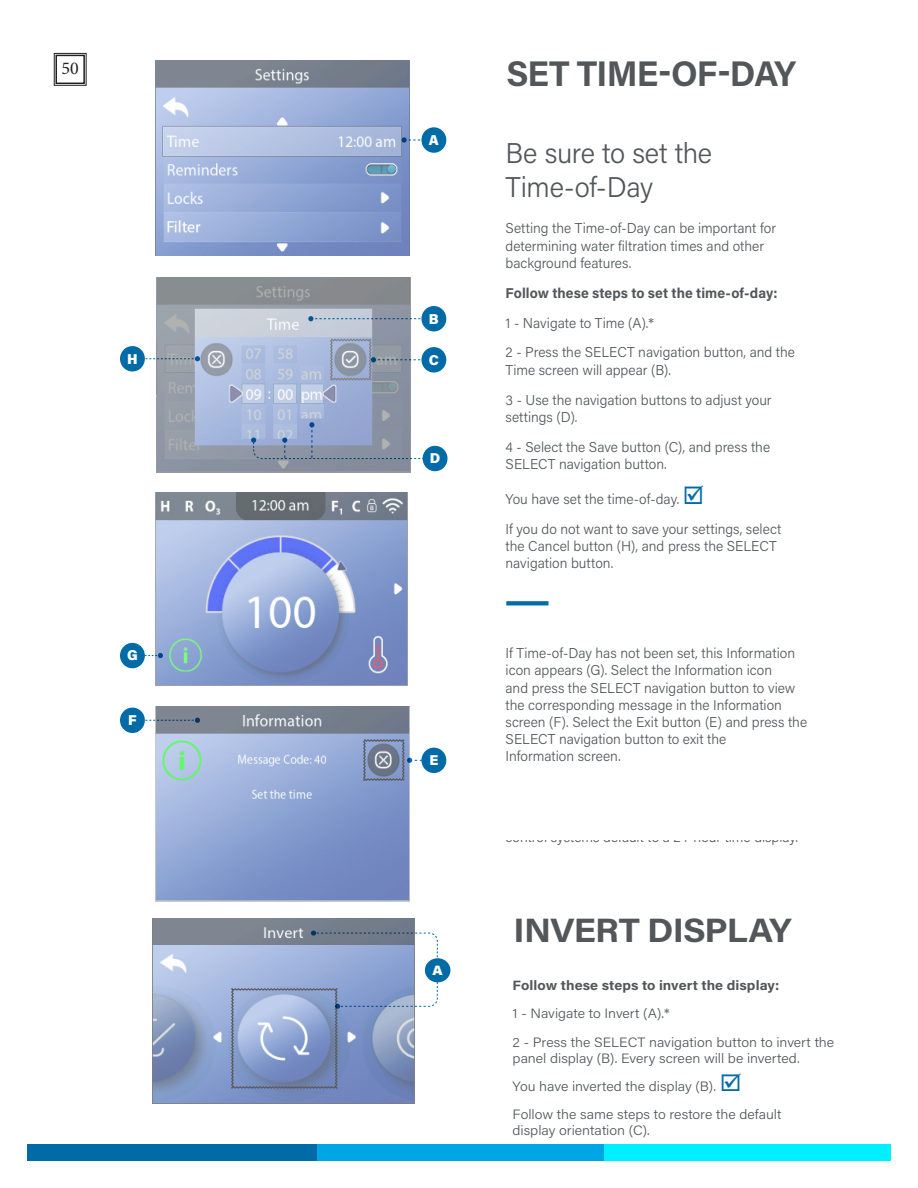
<style>
.page{position:relative;width:918px;height:1188px;background:#fff}
.page>*{position:absolute;margin:0;border:0;box-sizing:border-box;transform-origin:0 0}
.t1{font:700 35.7px "Acumin Pro";letter-spacing:-.02em;color:#53575a}
.t2{font:700 33.9px "Acumin Pro";letter-spacing:-.02em;color:#53575a;scale:1.06 1}
.t3{font:300 28.5px/34.2px "Acumin Pro";letter-spacing:-.01em;color:#53575a}
.t4{font:18px "Minion Pro";color:#231f20}
.t5{font:300 14.25px/17.1px "Acumin Pro";color:#53575a}
.t6{font:900 14.25px "Acumin Pro";color:#fff}
.t7{font:300 13.5px/28.3px "Acumin Pro";color:#53575a;scale:1.06 1}
.t8{font:900 13.5px "Acumin Pro";color:#fff;scale:1.06 1}
.s1{font-weight:700}
.s2{color:#006ba7}
</style>
<div class="page">
<svg style="left:54px;top:53px;width:33px;height:33px"></svg>
<div style="left:56px;top:55px;width:29px;height:29px;border:2px solid #231f20"></div>
<div style="left:601px;top:1144px;width:289px;height:17px;background:#00f0ff"></div>
<div style="left:314px;top:1144px;width:290px;height:17px;background:#00a5e6"></div>
<div style="left:28px;top:1144px;width:289px;height:17px;background:#006ba7"></div>
<img style="left:155px;top:707px;width:255px;height:194px">
<img style="left:156px;top:277px;width:255px;height:195px">
<img style="left:155px;top:61px;width:255px;height:194px">
<svg style="left:402px;top:137px;width:19px;height:6px"></svg>
<div style="left:421px;top:127px;width:25px;height:26px;background:#006ba7;border-radius:50%"></div>
<svg style="left:371px;top:357px;width:50px;height:5px"></svg>
<div style="left:421px;top:347px;width:25px;height:26px;background:#006ba7;border-radius:50%"></div>
<svg style="left:145px;top:356px;width:55px;height:5px"></svg>
<div style="left:120px;top:346px;width:25px;height:25px;background:#006ba7;border-radius:50%"></div>
<div style="left:423px;top:446px;width:25px;height:25px;background:#006ba7;border-radius:50%"></div>
<svg style="left:308px;top:316px;width:113px;height:5px"></svg>
<div style="left:421px;top:306px;width:25px;height:25px;background:#006ba7;border-radius:50%"></div>
<img style="left:155px;top:493px;width:252px;height:192px">
<svg style="left:251px;top:422px;width:183px;height:39px;background:#96a4be"></svg>
<svg style="left:145px;top:653px;width:18px;height:5px"></svg>
<div style="left:120px;top:643px;width:25px;height:25px;background:#006ba7;border-radius:50%"></div>
<svg style="left:145px;top:718px;width:55px;height:5px"></svg>
<div style="left:120px;top:708px;width:25px;height:25px;background:#006ba7;border-radius:50%"></div>
<svg style="left:407px;top:758px;width:14px;height:5px"></svg>
<div style="left:421px;top:748px;width:25px;height:25px;background:#006ba7;border-radius:50%"></div>
<svg style="left:506px;top:601px;width:43px;height:4px"></svg>
<img style="left:153px;top:919px;width:261px;height:184px">
<svg style="left:311px;top:931px;width:127px;height:78px;background:#98aacc"></svg>
<div style="left:425px;top:958px;width:25px;height:24px;background:#006ba7;border-radius:50%"></div>
<p class="t4" style="left:62px;top:56px;width:19px">50</p>
<p class="t6" style="left:429px;top:130px;width:11px">A</p>
<p class="t6" style="left:429px;top:309px;width:11px">B</p>
<p class="t6" style="left:127px;top:349px;width:12px">H</p>
<p class="t6" style="left:429px;top:350px;width:12px">C</p>
<p class="t6" style="left:430px;top:448px;width:12px">D</p>
<p class="t6" style="left:127px;top:645px;width:12px">G</p>
<p class="t6" style="left:128px;top:710px;width:10px">F</p>
<p class="t6" style="left:429px;top:750px;width:10px">E</p>
<p class="t8" style="left:433px;top:961px;width:11px">A</p>
<p class="t1" style="left:506px;top:48px;width:291px">SET TIME-OF-DAY</p>
<p class="t3" style="left:506px;top:135px;width:208px">Be sure to set the<br>Time-of-Day</p>
<p class="t5" style="left:506px;top:219px;width:272px">Setting the Time-of-Day can be important for determining water filtration times and other background features.</p>
<p class="t5" style="left:506px;top:277px;width:291px;line-height:30px"><span class="s1">Follow these steps to set the time-of-day:<br></span>1 - Navigate to Time (A).*<br>2 - Press the SELECT navigation button, and the</p>
<p class="t5" style="left:506px;top:354px;width:268px;line-height:30px">Time screen will appear (B).<br>3 - Use the navigation buttons to adjust your</p>
<p class="t5" style="left:506px;top:401px;width:266px;line-height:30px">settings (D).<br>4 - Select the Save button (C), and press the</p>
<p class="t5" style="left:506px;top:455px;width:163px">SELECT navigation button.</p>
<p class="t5" style="left:506px;top:484px;width:277px;line-height:30px">You have set the time-of-day. <span class="s2">☑<br></span>If you do not want to save your settings, select</p>
<p class="t5" style="left:506px;top:537px;width:273px">the Cancel button (H), and press the SELECT navigation button.</p>
<p class="t5" style="left:506px;top:644px;width:303px">If Time-of-Day has not been set, this Information icon appears (G). Select the Information icon<br>and press the SELECT navigation button to view the corresponding message in the Information screen (F). Select the Exit button (E) and press the SELECT navigation button to exit the<br>Information screen.</p>
<p class="t5" style="left:506px;top:828px;width:294px">control systems default to a 24-hour time display.</p>
<p class="t2" style="left:514px;top:907px;width:264px">INVERT DISPLAY</p>
<p class="t7" style="left:513px;top:971px;width:305px"><span class="s1">Follow these steps to invert the display:<br></span>1 - Navigate to Invert (A).*<br>2 - Press the SELECT navigation button to invert the</p>
<p class="t7" style="left:513px;top:1044px;width:272px">panel display (B). Every screen will be inverted.<br>You have inverted the display (B). <span class="s2">☑<br></span>Follow the same steps to restore the default</p>
<p class="t7" style="left:513px;top:1116px;width:131px">display orientation (C).</p>
</div>
